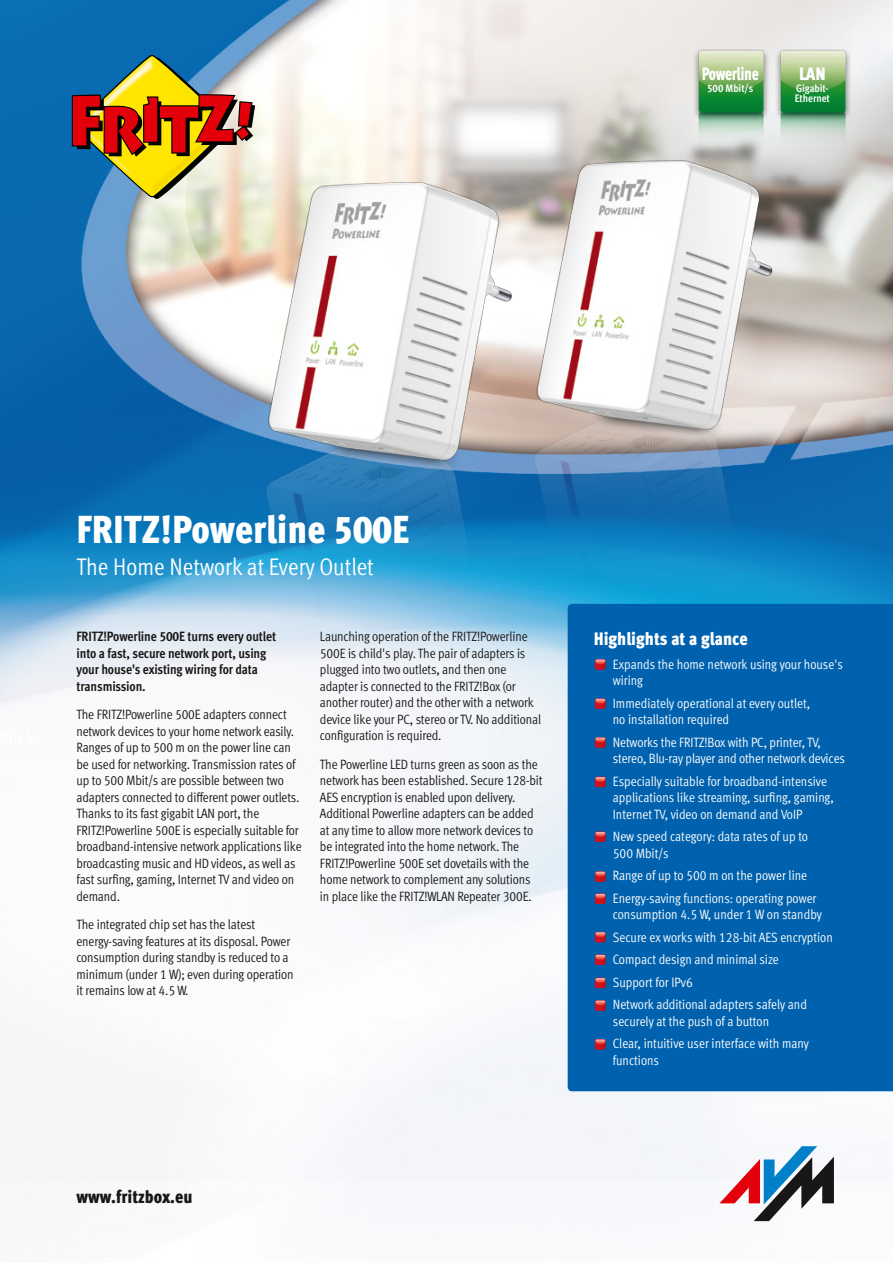
<style>
.page{position:relative;width:893px;height:1263px;background:#fff}
.page>*{position:absolute;margin:0;border:0;box-sizing:border-box;transform-origin:0 0}
.t1{font:900 39px "AVM Meta OT Cond";color:#fff}
.t2{font:24px "AVM Meta OT Cond";color:#fff}
.t3{font:900 18px "AVM Meta OT Cond";color:#fff}
.t4{font:900 18px "AVM Meta OT Cond";color:#181716}
.t5{font:900 18px "AVM Meta OT Cond";letter-spacing:-.025em;color:#fff;scale:.85 1}
.t6{font:13.5px/16.5px "AVM Meta OT Cond";letter-spacing:-.01em;color:#181716}
.t7{font:13.5px/16.5px "AVM Meta OT Cond";color:#fff}
.t8{font:700 13.5px/16.5px "AVM Meta OT Cond";letter-spacing:-.01em;color:#181716}
.t9{font:700 10.8px/10.5px "AVM Meta OT Cond";color:#fff}
</style>
<div class="page">
<img style="left:0;top:0;width:893px;height:1222px">
<div style="left:568px;top:604px;width:325px;height:487px;background:#0062ae"></div>
<svg style="left:595px;top:659px;width:10px;height:10px"></svg>
<svg style="left:595px;top:698px;width:10px;height:11px"></svg>
<svg style="left:595px;top:737px;width:10px;height:10px"></svg>
<svg style="left:595px;top:777px;width:10px;height:10px"></svg>
<svg style="left:595px;top:932px;width:10px;height:10px"></svg>
<svg style="left:595px;top:954px;width:10px;height:11px"></svg>
<svg style="left:719px;top:1146px;width:115px;height:75px"></svg>
<svg style="left:595px;top:978px;width:10px;height:10px"></svg>
<svg style="left:595px;top:1000px;width:10px;height:10px"></svg>
<img style="left:108px;top:64px;width:559px;height:559px">
<svg style="left:595px;top:832px;width:10px;height:10px"></svg>
<svg style="left:595px;top:871px;width:10px;height:11px"></svg>
<svg style="left:595px;top:893px;width:10px;height:11px"></svg>
<svg style="left:595px;top:1039px;width:10px;height:10px"></svg>
<svg style="left:72px;top:54px;width:183px;height:145px;background:#9c8361"></svg>
<img style="left:381px;top:46px;width:512px;height:541px">
<h3 class="t5" style="left:702px;top:62px;width:69px">Powerline</h3>
<p class="t9" style="left:707px;top:83px;width:48px">500 Mbit/s</p>
<h3 class="t3" style="left:799px;top:62px;width:28px">LAN</h3>
<p class="t9" style="left:795px;top:83px;width:36px">Gigabit-<br>Ethernet</p>
<h1 class="t1" style="left:77px;top:505px;width:334px">FRITZ!Powerline 500E</h1>
<h2 class="t2" style="left:77px;top:552px;width:299px">The Home Network at Every Outlet</h2>
<p class="t8" style="left:77px;top:628px;width:201px">FRITZ!Powerline 500E turns every outlet into a fast, secure network port, using your house's existing wiring for data transmission.</p>
<p class="t6" style="left:77px;top:706px;width:227px">The FRITZ!Powerline 500E adapters connect network devices to your home network easily.<br>Ranges of up to 500 m on the power line can be used for networking. Transmission rates of up to 500 Mbit/s are possible between two adapters connected to different power outlets.<br>Thanks to its fast gigabit LAN port, the FRITZ!Powerline 500E is especially suitable for broadband-intensive network applications like broadcasting music and HD videos, as well as fast surfing, gaming, Internet TV and video on demand.</p>
<p class="t6" style="left:77px;top:916px;width:219px">The integrated chip set has the latest energy-saving features at its disposal. Power consumption during standby is reduced to a minimum (under 1 W); even during operation it remains low at 4.5 W.</p>
<p class="t6" style="left:320px;top:628px;width:223px">Launching operation of the FRITZ!Powerline 500E is child's play. The pair of adapters is plugged into two outlets, and then one adapter is connected to the FRITZ!Box (or another router) and the other with a network device like your PC, stereo or TV. No additional configuration is required.</p>
<p class="t6" style="left:320px;top:756px;width:224px">The Powerline LED turns green as soon as the network has been established. Secure 128-bit AES encryption is enabled upon delivery.<br>Additional Powerline adapters can be added at any time to allow more network devices to be integrated into the home network. The FRITZ!Powerline 500E set dovetails with the home network to complement any solutions in place like the FRITZ!WLAN Repeater 300E.</p>
<h3 class="t4" style="left:77px;top:1185px;width:118px">www.fritzbox.eu</h3>
<h3 class="t3" style="left:594px;top:627px;width:156px">Highlights at a glance</h3>
<p class="t7" style="left:613px;top:656px;width:232px">Expands the home network using your house's wiring</p>
<p class="t7" style="left:613px;top:695px;width:199px">Immediately operational at every outlet, no installation required</p>
<p class="t7" style="left:613px;top:734px;width:234px">Networks the FRITZ!Box with PC, printer, TV, stereo, Blu-ray player and other network devices</p>
<p class="t7" style="left:613px;top:773px;width:222px">Especially suitable for broadband-intensive applications like streaming, surfing, gaming,<br>Internet TV, video on demand and VoIP</p>
<p class="t7" style="left:613px;top:828px;width:197px">New speed category: data rates of up to<br>500 Mbit/s</p>
<p class="t7" style="left:613px;top:864px;width:205px;line-height:22.5px">Range of up to 500 m on the power line<br>Energy-saving functions: operating power</p>
<p class="t7" style="left:613px;top:903px;width:221px;line-height:22.5px">consumption 4.5 W, under 1 W on standby Secure ex works with 128-bit AES encryption Compact design and minimal size<br>Support for IPv6<br>Network additional adapters safely and</p>
<p class="t7" style="left:613px;top:1010px;width:197px;line-height:22.5px">securely at the push of a button<br>Clear, intuitive user interface with many</p>
<p class="t7" style="left:613px;top:1052px;width:48px">functions</p>
</div>
